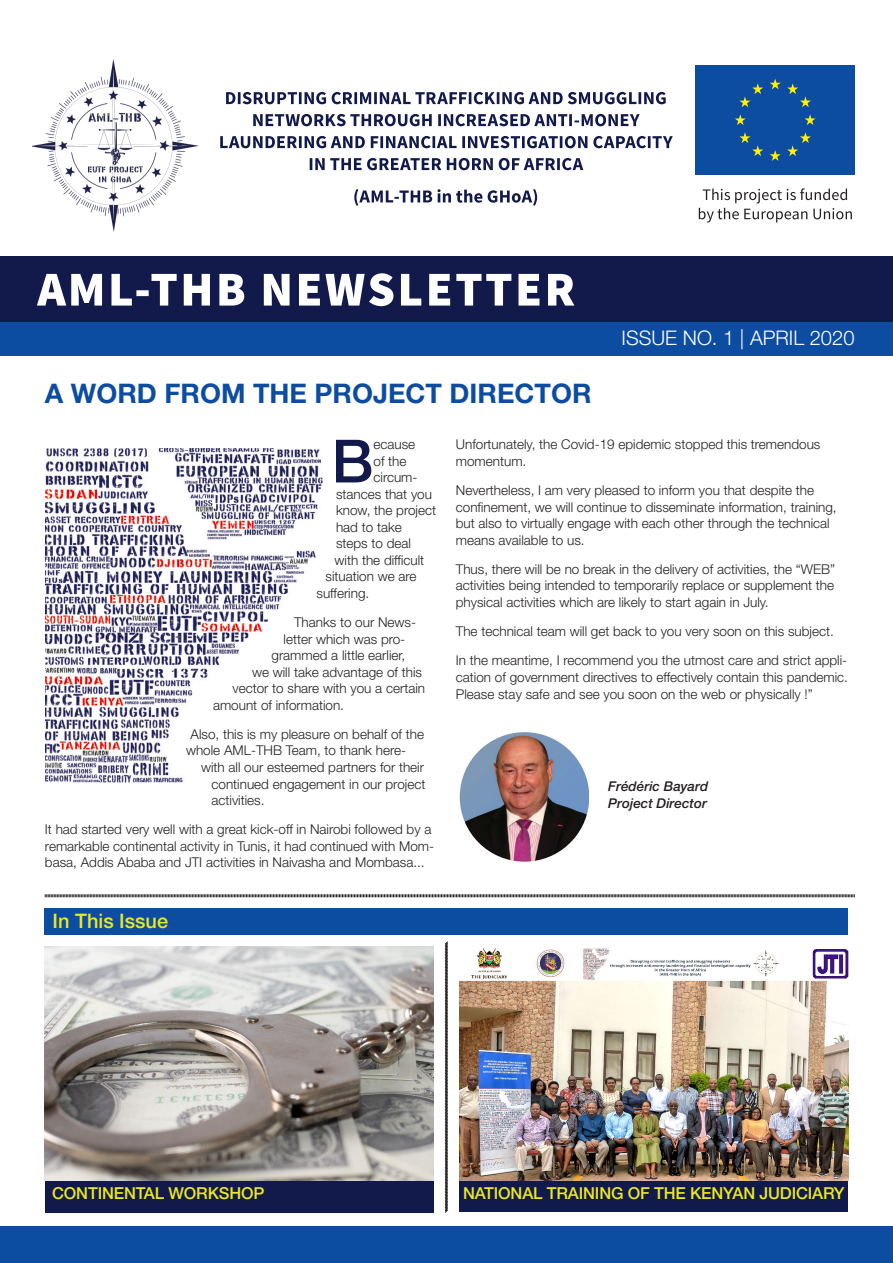
<style>
.page{position:relative;width:893px;height:1263px;background:#fff}
.page>*{position:absolute;margin:0;border:0;box-sizing:border-box;transform-origin:0 0}
.t1{font:500 59.7px "Helvetica Neue LT Std";color:#121a4b}
.t2{font:700 27px "Helvetica Neue LT Std";color:#0d4da1}
.Heading_1{font:300 20.1px "Helvetica Neue LT Std";color:#fff}
.Heading_1-2{font:500 19.95px "Helvetica Neue LT Std";color:#ece820}
.Heading_1-3{font:500 16.5px "Helvetica Neue LT Std";letter-spacing:-.01em;color:#ece820}
.t3{font:300 13.5px/16.5px "Helvetica Neue LT Std";color:#231f20}
.t4{font:italic 500 13.5px "Helvetica Neue LT Std";color:#231f20}
</style>
<div class="page">
<div style="left:695px;top:66px;width:160px;height:109px;background:#0d4da1"></div>
<svg style="left:770px;top:79px;width:11px;height:10px"></svg>
<svg style="left:739px;top:83px;width:24px;height:24px"></svg>
<svg style="left:735px;top:114px;width:11px;height:11px"></svg>
<svg style="left:739px;top:132px;width:24px;height:24px"></svg>
<svg style="left:770px;top:150px;width:11px;height:11px"></svg>
<svg style="left:787px;top:132px;width:24px;height:24px"></svg>
<svg style="left:805px;top:114px;width:11px;height:11px"></svg>
<svg style="left:787px;top:83px;width:24px;height:24px"></svg>
<svg style="left:699px;top:188px;width:153px;height:35px"></svg>
<svg style="left:226px;top:92px;width:440px;height:12px"></svg>
<svg style="left:253px;top:114px;width:387px;height:12px"></svg>
<svg style="left:220px;top:136px;width:453px;height:12px"></svg>
<svg style="left:310px;top:158px;width:273px;height:12px"></svg>
<svg style="left:354px;top:189px;width:183px;height:17px"></svg>
<img style="left:33px;top:60px;width:166px;height:171px">
<div style="left:0;top:256px;width:893px;height:67px;background:#121a4b"></div>
<svg style="left:37px;top:273px;width:537px;height:33px"></svg>
<div style="left:0;top:323px;width:893px;height:33px;background:#0d4da1"></div>
<img style="left:45px;top:448px;width:278px;height:334px">
<img style="left:460px;top:732px;width:129px;height:130px">
<svg style="left:45px;top:894px;width:810px;height:4px;background:#908e8e"></svg>
<div style="left:45px;top:908px;width:803px;height:26px;background:#0d4da1"></div>
<svg style="left:444px;top:941px;width:4px;height:272px"></svg>
<div style="left:459px;top:1177px;width:389px;height:35px;background:#121a4b"></div>
<img style="left:459px;top:948px;width:389px;height:232px">
<div style="left:0;top:1227px;width:893px;height:36px;background:#0d4da1"></div>
<div style="left:45px;top:1180px;width:389px;height:33px;background:#121a4b"></div>
<img style="left:45px;top:946px;width:389px;height:234px">
<p class="t2" style="left:45px;top:377px;width:548px">A WORD FROM THE PROJECT DIRECTOR</p>
<p class="Heading_1" style="left:622px;top:325px;width:234px">ISSUE NO. 1 | APRIL 2020</p>
<p class="t1" style="left:331px;top:426px;width:44px">B</p>
<p class="t3" style="left:373px;top:436px;width:43px">ecause</p>
<p class="t3" style="left:373px;top:453px;width:35px">of the</p>
<p class="t3" style="left:373px;top:469px;width:46px">circum-</p>
<p class="t3" style="left:336px;top:486px;width:98px">stances that you</p>
<p class="t3" style="left:336px;top:502px;width:102px">know, the project</p>
<p class="t3" style="left:336px;top:519px;width:67px">had to take</p>
<p class="t3" style="left:336px;top:535px;width:77px">steps to deal</p>
<p class="t3" style="left:334px;top:552px;width:91px">with the difficult</p>
<p class="t3" style="left:325px;top:568px;width:93px">situation we are</p>
<p class="t3" style="left:316px;top:585px;width:54px">suffering.</p>
<p class="t3" style="left:294px;top:614px;width:124px">Thanks to our News-</p>
<p class="t3" style="left:283px;top:630px;width:123px">letter which was pro-</p>
<p class="t3" style="left:271px;top:647px;width:135px">grammed a little earlier,</p>
<p class="t3" style="left:252px;top:663px;width:172px">we will take advantage of this</p>
<p class="t3" style="left:232px;top:680px;width:194px">vector to share with you a certain</p>
<p class="t3" style="left:213px;top:696px;width:133px">amount of information.</p>
<p class="t3" style="left:190px;top:726px;width:235px">Also, this is my pleasure on behalf of the</p>
<p class="t3" style="left:186px;top:742px;width:222px">whole AML-THB Team, to thank here-</p>
<p class="t3" style="left:201px;top:759px;width:225px">with all our esteemed partners for their</p>
<p class="t3" style="left:211px;top:775px;width:215px">continued engagement in our project</p>
<p class="t3" style="left:211px;top:792px;width:55px">activities.</p>
<p class="t3" style="left:45px;top:821px;width:391px">It had started very well with a great kick-off in Nairobi followed by a remarkable continental activity in Tunis, it had continued with Mom&shy;basa, Addis Ababa and JTI activities in Naivasha and Mombasa...</p>
<p class="Heading_1-2" style="left:53px;top:908px;width:117px">In This Issue</p>
<p class="t3" style="left:456px;top:436px;width:366px">Unfortunately, the Covid-19 epidemic stopped this tremendous momentum.</p>
<p class="t3" style="left:456px;top:482px;width:382px">Nevertheless, I am very pleased to inform you that despite the confinement, we will continue to disseminate information, training, but also to virtually engage with each other through the technical means available to us.</p>
<p class="t3" style="left:456px;top:561px;width:381px;text-align:justify">Thus, there will be no break in the delivery of activities, the “WEB” activities being intended to temporarily replace or supplement the physical activities which are likely to start again in July.</p>
<p class="t3" style="left:456px;top:623px;width:379px">The technical team will get back to you very soon on this subject.</p>
<p class="t3" style="left:456px;top:652px;width:394px;text-align:justify">In the meantime, I recommend you the utmost care and strict appli&shy;cation of government directives to effectively contain this pandemic.<br>Please stay safe and see you soon on the web or physically !”</p>
<p class="t4" style="left:608px;top:778px;width:102px">Frédéric Bayard</p>
<p class="t4" style="left:608px;top:795px;width:101px">Project Director</p>
<p class="Heading_1-3" style="left:52px;top:1183px;width:214px">CONTINENTAL WORKSHOP</p>
<p class="Heading_1-3" style="left:463px;top:1183px;width:383px">NATIONAL TRAINING OF THE KENYAN JUDICIARY</p>
</div>
